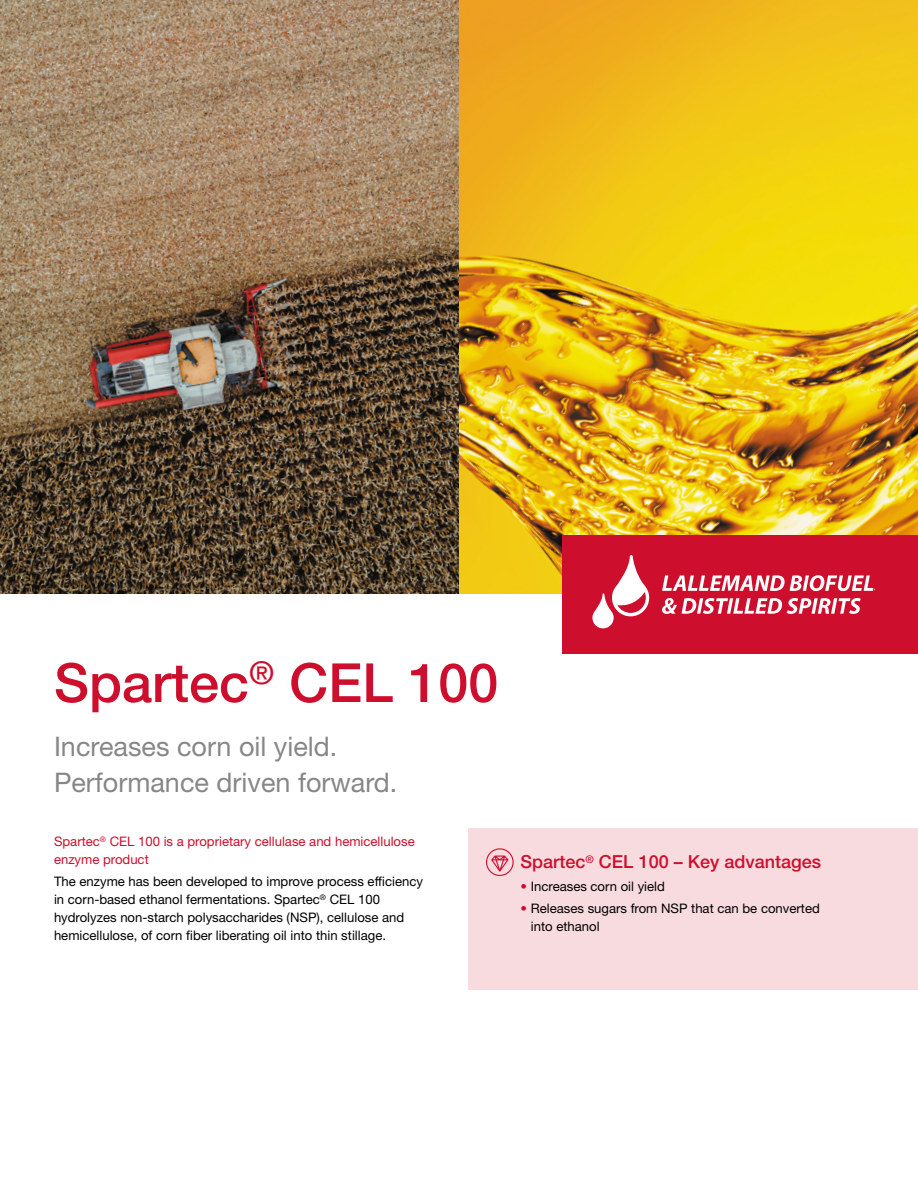
<style>
.page{position:relative;width:918px;height:1188px;background:#fff}
.page>*{position:absolute;margin:0;border:0;box-sizing:border-box;transform-origin:0 0}
.t1{font:500 54px "Helvetica Neue LT Std";color:#ce0e2d}
.t2{font:27px/36px "Helvetica Neue LT Std";color:#878787}
.t3{font:500 18px "Helvetica Neue LT Std";color:#ce0e2d}
.t4{font:13.2px/18px "Helvetica Neue LT Std";color:#000}
.t5{font:13.2px/18px "Helvetica Neue LT Std";color:#ce0e2d}
.s1{font-weight:700;color:#ce0e2d}
</style>
<div class="page">
<img style="left:0;top:0;width:918px;height:594px">
<div style="left:468px;top:828px;width:450px;height:162px;background:#f8dbdf"></div>
<svg style="left:486px;top:848px;width:28px;height:28px"></svg>
<div style="left:563px;top:535px;width:355px;height:118px;background:#ce0e2d"></div>
<svg style="left:592px;top:555px;width:57px;height:73px"></svg>
<svg style="left:662px;top:575px;width:211px;height:16px"></svg>
<svg style="left:662px;top:598px;width:199px;height:16px"></svg>
<h1 class="t1" style="left:54px;top:650px;width:446px">Spartec<sup>®</sup> CEL 100</h1>
<h2 class="t2" style="left:54px;top:728px;width:345px">Increases corn oil yield.<br>Performance driven forward.</h2>
<p class="t5" style="left:54px;top:832px;width:362px">Spartec<sup>®</sup> CEL 100 is a proprietary cellulase and hemicellulose enzyme product</p>
<p class="t4" style="left:54px;top:872px;width:371px">The enzyme has been developed to improve process efficiency in corn-based ethanol fermentations. Spartec<sup>®</sup> CEL 100 hydrolyzes non-starch polysaccharides (NSP), cellulose and hemicellulose, of corn fiber liberating oil into thin stillage.</p>
<h3 class="t3" style="left:521px;top:851px;width:302px">Spartec<sup>®</sup> CEL 100 – Key advantages</h3>
<p class="t4" style="left:521px;top:877px;width:146px"><span class="s1">•</span> Increases corn oil yield</p>
<p class="t4" style="left:531px;top:899px;width:291px;text-indent:-10px"><span class="s1">•</span> Releases sugars from NSP that can be converted into ethanol</p>
</div>
